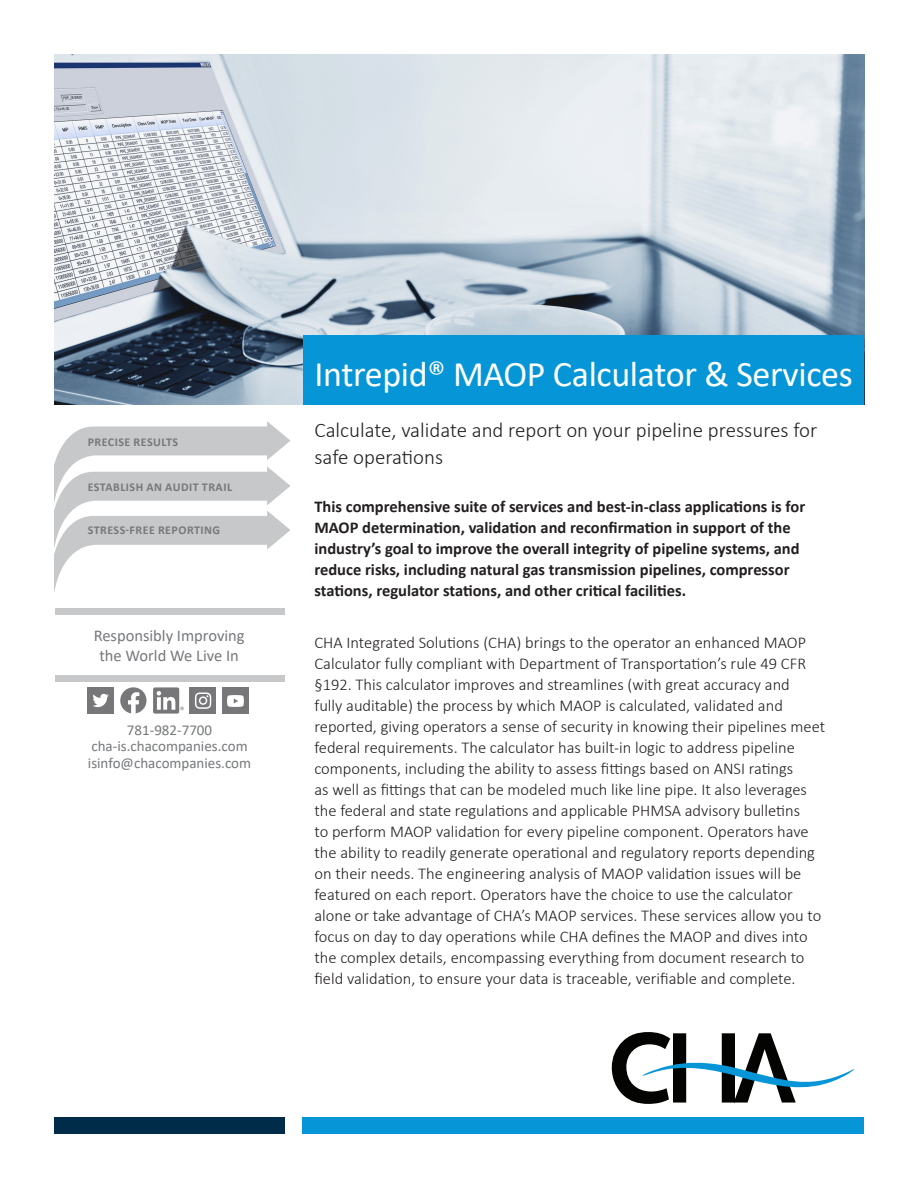
<style>
.page{position:relative;width:918px;height:1188px;background:#fff}
.page>*{position:absolute;margin:0;border:0;box-sizing:border-box;transform-origin:0 0}
.t1{font:36px "Calibri";letter-spacing:-.01em;color:#fff}
.t2{font:300 21px/27px "Calibri";color:#231f20}
.t3{font:300 16.5px/21px "Calibri";color:#231f20}
.t4{font:700 16.5px/21px "Calibri";color:#231f20}
.t5{font:16.5px "Calibri";color:#76787b}
.t6{font:15px "Calibri";color:#76787b}
.t7{font:700 12px "Calibri";letter-spacing:.04em;color:#76787b}
</style>
<div class="page">
<div style="left:302px;top:1118px;width:562px;height:16px;background:#0696d7"></div>
<div style="left:54px;top:1118px;width:230px;height:16px;background:#002b49"></div>
<svg style="left:612px;top:1032px;width:242px;height:72px"></svg>
<div style="left:55px;top:609px;width:229px;height:6px;background:#c7c8ca"></div>
<div style="left:55px;top:675px;width:229px;height:6px;background:#c7c8ca"></div>
<img style="left:54px;top:54px;width:811px;height:351px">
<div style="left:303px;top:336px;width:561px;height:69px;background:#0696d7"></div>
<svg style="left:54px;top:421px;width:237px;height:171px"></svg>
<div style="left:153px;top:687px;width:26px;height:27px;background:#77777a;border-radius:2px"></div>
<svg style="left:157px;top:691px;width:27px;height:19px"></svg>
<svg style="left:120px;top:687px;width:27px;height:27px"></svg>
<div style="left:190px;top:687px;width:26px;height:27px;background:#77777a"></div>
<svg style="left:195px;top:692px;width:16px;height:17px"></svg>
<div style="left:87px;top:687px;width:27px;height:27px;background:#77777a"></div>
<svg style="left:92px;top:694px;width:17px;height:13px"></svg>
<div style="left:222px;top:687px;width:27px;height:27px;background:#77777a"></div>
<svg style="left:227px;top:695px;width:17px;height:12px"></svg>
<p class="t7" style="left:88px;top:434px;width:92px">PRECISE RESULTS</p>
<p class="t7" style="left:88px;top:479px;width:146px">ESTABLISH AN AUDIT TRAIL</p>
<p class="t7" style="left:88px;top:522px;width:134px">STRESS-FREE REPORTING</p>
<p class="t5" style="left:94px;top:624px;width:153px">Responsibly Improving</p>
<p class="t5" style="left:99px;top:644px;width:141px">the World We Live In</p>
<p class="t6" style="left:127px;top:719px;width:87px">781-982-7700</p>
<p class="t6" style="left:91px;top:736px;width:158px">cha-is.chacompanies.com</p>
<p class="t6" style="left:88px;top:752px;width:165px">isinfo@chacompanies.com</p>
<p class="t1" style="left:314px;top:349px;width:540px">Intrepid® MAOP Calculator &amp; Services</p>
<p class="t2" style="left:314px;top:416px;width:504px">Calculate, validate and report on your pipeline pressures for safe operations</p>
<p class="t4" style="left:314px;top:496px;width:492px">This comprehensive suite of services and best-in-class applications is for MAOP determination, validation and reconfirmation in support of the industry’s goal to improve the overall integrity of pipeline systems, and reduce risks, including natural gas transmission pipelines, compressor stations, regulator stations, and other critical facilities.</p>
<p class="t3" style="left:314px;top:632px;width:512px">CHA Integrated Solutions (CHA) brings to the operator an enhanced MAOP Calculator fully compliant with Department of Transportation’s rule 49 CFR §192. This calculator improves and streamlines (with great accuracy and<br>fully auditable) the process by which MAOP is calculated, validated and reported, giving operators a sense of security in knowing their pipelines meet federal requirements. The calculator has built-in logic to address pipeline components, including the ability to assess fittings based on ANSI ratings<br>as well as fittings that can be modeled much like line pipe. It also leverages the federal and state regulations and applicable PHMSA advisory bulletins<br>to perform MAOP validation for every pipeline component. Operators have the ability to readily generate operational and regulatory reports depending on their needs. The engineering analysis of MAOP validation issues will be featured on each report. Operators have the choice to use the calculator alone or take advantage of CHA’s MAOP services. These services allow you to focus on day to day operations while CHA defines the MAOP and dives into the complex details, encompassing everything from document research to field validation, to ensure your data is traceable, verifiable and complete.</p>
</div>
